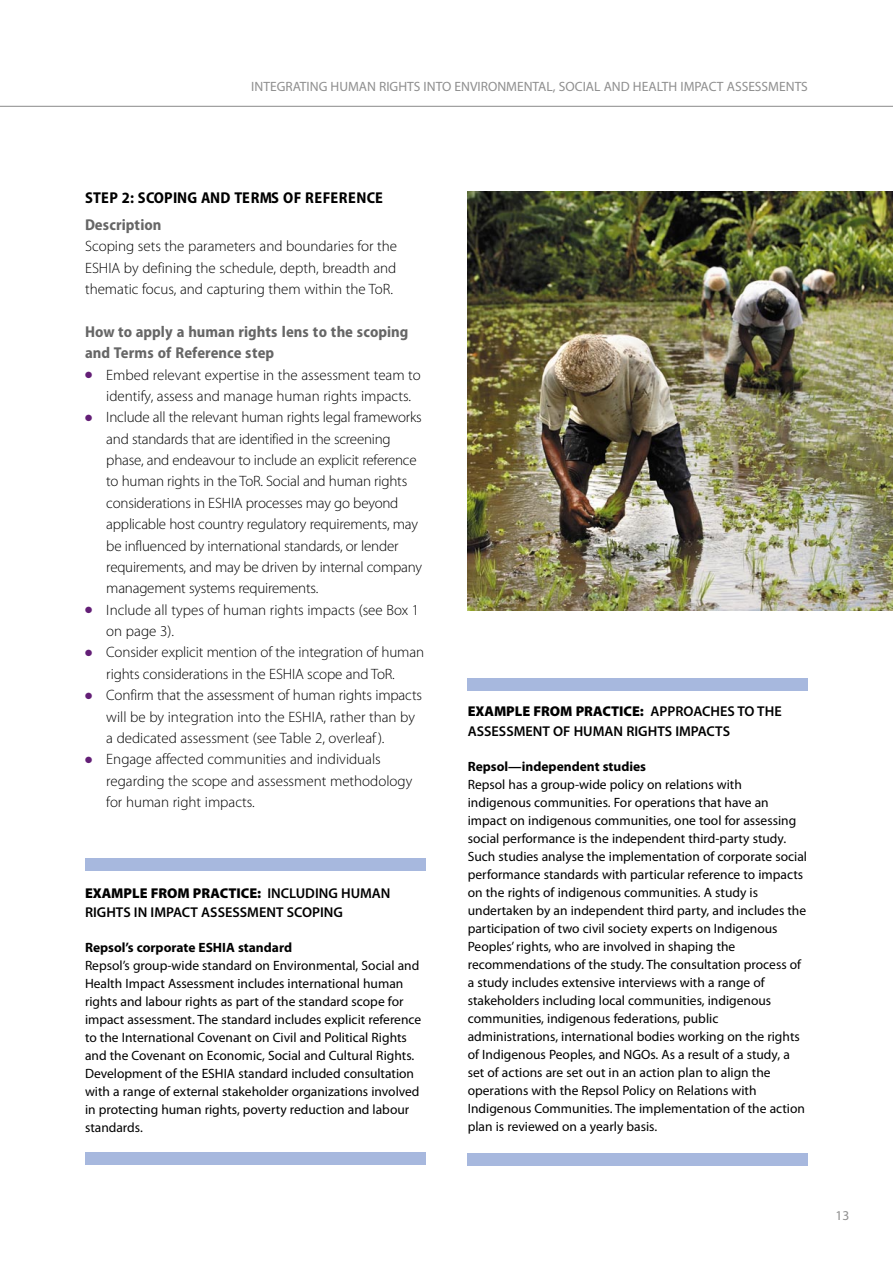
<style>
.page{position:relative;width:893px;height:1263px;background:#fff}
.page>*{position:absolute;margin:0;border:0;box-sizing:border-box;transform-origin:0 0}
.t1{font:700 semi-condensed 15.75px/21.3px "Myriad Pro";color:#666}
.t2{font:700 semi-condensed 15.75px "Myriad Pro";letter-spacing:.02em;color:#000}
.t3{font:300 15px/21.3px "Myriad Pro";letter-spacing:-.01em;color:#000}
.t4{font:600 14.25px/19.5px "Myriad Pro";color:#000}
.t5{font:13.5px/18px "Myriad Pro";color:#000}
.t6{font:13.5px "Myriad Pro";color:#8f8f8f}
.t7{font:700 13.5px "Myriad Pro";color:#000}
.s1{color:#631e76}
.s2{font-weight:900}
</style>
<div class="page">
<hr style="left:0;top:106px;width:893px;height:1px;background:#8f8f8f">
<div style="left:85px;top:858px;width:340px;height:13px;background:#a7b8de"></div>
<div style="left:85px;top:1152px;width:340px;height:13px;background:#a7b8de"></div>
<img style="left:468px;top:191px;width:425px;height:419px">
<div style="left:468px;top:678px;width:340px;height:12px;background:#a7b8de"></div>
<div style="left:468px;top:1153px;width:340px;height:13px;background:#a7b8de"></div>
<p class="t6" style="left:251px;top:81px;width:558px">INTEGRATING HUMAN RIGHTS INTO ENVIRONMENTAL, SOCIAL AND HEALTH IMPACT ASSESSMENTS</p>
<p class="t2" style="left:85px;top:192px;width:299px">STEP 2: SCOPING AND TERMS OF REFERENCE</p>
<p class="t1" style="left:85px;top:215px;width:78px">Description</p>
<p class="t3" style="left:85px;top:237px;width:314px;text-align:justify">Scoping sets the parameters and boundaries for the ESHIA by defining the schedule, depth, breadth and thematic focus, and capturing them within the ToR.</p>
<p class="t1" style="left:85px;top:322px;width:325px">How to apply a human rights lens to the scoping and Terms of Reference step</p>
<p class="t3" style="left:106px;top:365px;width:316px;text-indent:-21px"><span class="s1">●</span> Embed relevant expertise in the assessment team to identify, assess and manage human rights impacts.</p>
<p class="t3" style="left:106px;top:408px;width:317px;text-indent:-21px"><span class="s1">●</span> Include all the relevant human rights legal frameworks and standards that are identified in the screening phase, and endeavour to include an explicit reference to human rights in the ToR. Social and human rights considerations in ESHIA processes may go beyond applicable host country regulatory requirements, may be influenced by international standards, or lender requirements, and may be driven by internal company management systems requirements.</p>
<p class="t3" style="left:106px;top:600px;width:314px;text-indent:-21px"><span class="s1">●</span> Include all types of human rights impacts (see Box 1 on page 3).</p>
<p class="t3" style="left:85px;top:643px;width:341px;text-align:center"><span class="s1">●</span> Consider explicit mention of the integration of human rights considerations in the ESHIA scope and ToR.</p>
<p class="t3" style="left:106px;top:686px;width:317px;text-indent:-21px"><span class="s1">●</span> Confirm that the assessment of human rights impacts will be by integration into the ESHIA, rather than by a dedicated assessment (see Table 2, overleaf ).</p>
<p class="t3" style="left:106px;top:750px;width:308px;text-indent:-21px"><span class="s1">●</span> Engage affected communities and individuals regarding the scope and assessment methodology for human right impacts.</p>
<p class="t4" style="left:85px;top:884px;width:307px"><span class="s2">EXAMPLE FROM PRACTICE:</span> INCLUDING HUMAN<br>RIGHTS IN IMPACT ASSESSMENT SCOPING</p>
<p class="t7" style="left:85px;top:942px;width:209px">Repsol’s corporate ESHIA standard</p>
<p class="t5" style="left:85px;top:958px;width:338px">Repsol’s group-wide standard on Environmental, Social and Health Impact Assessment includes international human rights and labour rights as part of the standard scope for impact assessment. The standard includes explicit reference to the International Covenant on Civil and Political Rights and the Covenant on Economic, Social and Cultural Rights.<br>Development of the ESHIA standard included consultation with a range of external stakeholder organizations involved in protecting human rights, poverty reduction and labour standards.</p>
<p class="t4" style="left:468px;top:703px;width:315px"><span class="s2">EXAMPLE FROM PRACTICE:</span> APPROACHES TO THE<br>ASSESSMENT OF HUMAN RIGHTS IMPACTS</p>
<p class="t7" style="left:468px;top:761px;width:180px">Repsol—independent studies</p>
<p class="t5" style="left:468px;top:776px;width:341px">Repsol has a group-wide policy on relations with indigenous communities. For operations that have an impact on indigenous communities, one tool for assessing social performance is the independent third-party study.<br>Such studies analyse the implementation of corporate social performance standards with particular reference to impacts on the rights of indigenous communities. A study is undertaken by an independent third party, and includes the participation of two civil society experts on Indigenous Peoples’ rights, who are involved in shaping the recommendations of the study. The consultation process of a study includes extensive interviews with a range of stakeholders including local communities, indigenous communities, indigenous federations, public administrations, international bodies working on the rights of Indigenous Peoples, and NGOs. As a result of a study, a set of actions are set out in an action plan to align the operations with the Repsol Policy on Relations with Indigenous Communities. The implementation of the action plan is reviewed on a yearly basis.</p>
<p class="t6" style="left:836px;top:1210px;width:15px">13</p>
</div>
